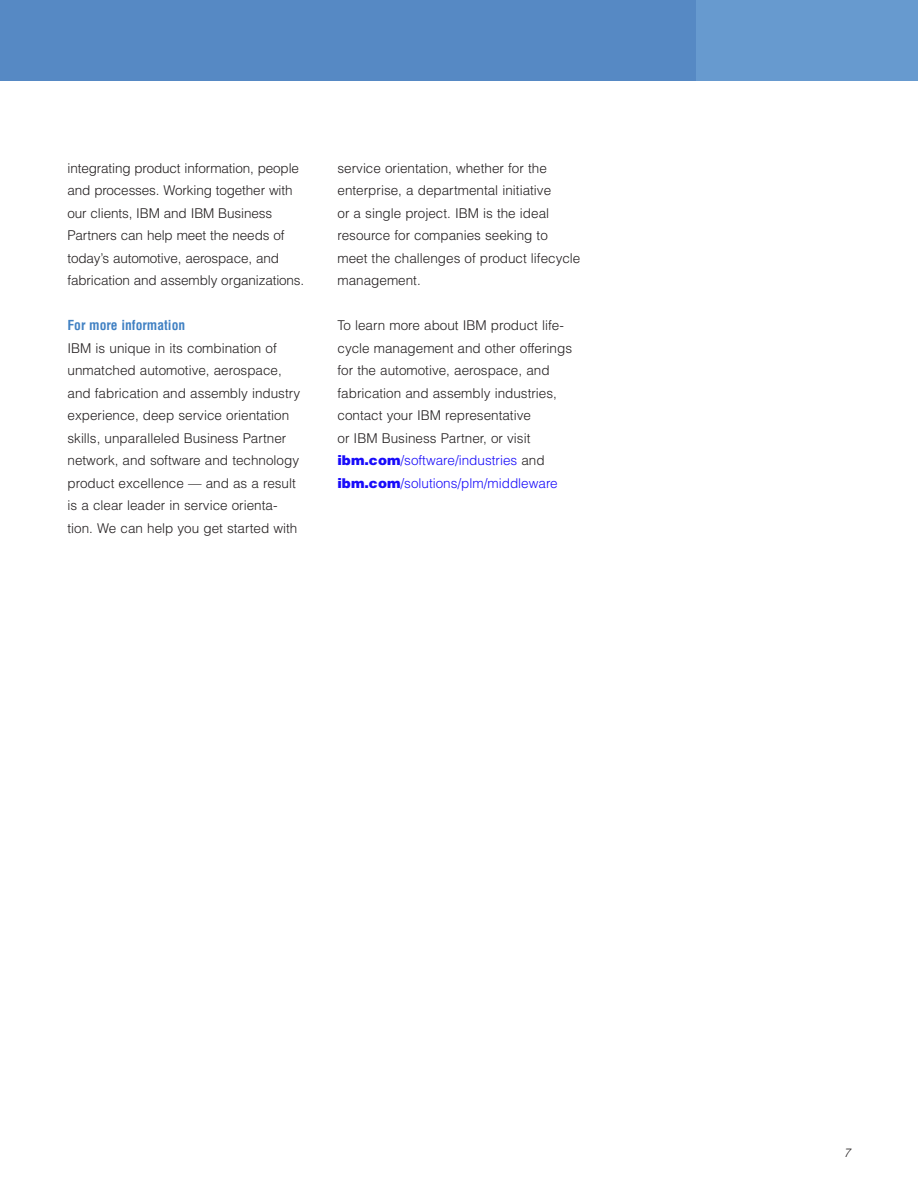
<style>
.page{position:relative;width:918px;height:1188px;background:#fff}
.page>*{position:absolute;margin:0;border:0;box-sizing:border-box;transform-origin:0 0}
.Body_1{font:300 13.5px/22.5px "Helvetica";color:#231f20}
.Sub_1_A_Blue{font:700 condensed 13.5px "Helvetica";color:#4181c3}
.t1{font:italic 300 12px "Helvetica";color:#231f20}
.s1{font-weight:900;color:#190cfa}
.s2{color:#190cfa}
</style>
<div class="page">
<div style="left:0;top:0;width:918px;height:81px;background:#679acf"></div>
<div style="left:0;top:0;width:695px;height:81px;background:#5689c4"></div>
<p class="Body_1" style="left:68px;top:157px;width:238px">integrating product information, people and processes. Working together with our clients, IBM and IBM Business Partners can help meet the needs of today’s automotive, aerospace, and fabrication and assembly organizations.</p>
<p class="Sub_1_A_Blue" style="left:68px;top:317px;width:119px">For more information</p>
<p class="Body_1" style="left:68px;top:337px;width:234px">IBM is unique in its combination of unmatched automotive, aerospace, and fabrication and assembly industry experience, deep service orientation skills, unparalleled Business Partner network, and software and technology product excellence — and as a result is a clear leader in service orienta&shy;tion. We can help you get started with</p>
<p class="Body_1" style="left:338px;top:157px;width:244px">service orientation, whether for the enterprise, a departmental initiative<br>or a single project. IBM is the ideal resource for companies seeking to meet the challenges of product lifecycle management.</p>
<p class="Body_1" style="left:338px;top:314px;width:236px">To learn more about IBM product life&shy;cycle management and other offerings for the automotive, aerospace, and fabrication and assembly industries, contact your IBM representative<br>or IBM Business Partner, or visit <span class="s1">ibm.com</span><span class="s2">/software/industries</span> and <span class="s1">ibm.com</span><span class="s2">/solutions/plm/middleware</span></p>
<p class="t1" style="left:844px;top:1145px;width:8px">7</p>
</div>
